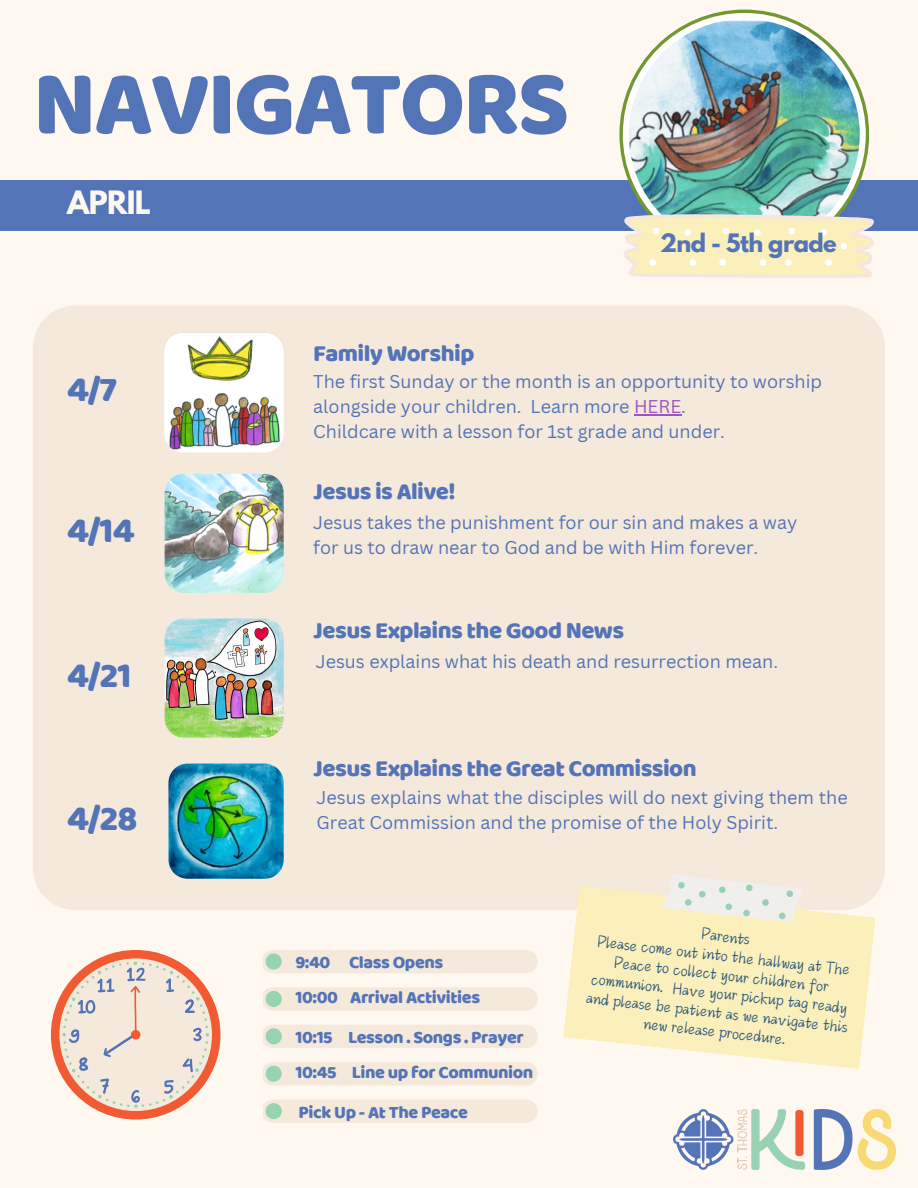
<style>
.page{position:relative;width:918px;height:1188px;background:#fff8f1}
.page>*{position:absolute;margin:0;border:0;box-sizing:border-box;transform-origin:0 0}
.t1{font:93.6px "Baloo Bhai";letter-spacing:-.025em;color:#5374b7}
.t2{font:36px "Baloo Bhai";color:#5374b7}
.t3{font:700 28.5px "League Spartan";letter-spacing:-.025em;color:#fff8f1}
.t4{font:24px "Baloo Bhai";letter-spacing:-.025em;color:#5374b7}
.t5{font:700 22.5px "League Spartan";letter-spacing:-.025em;color:#5374b7}
.t6{font:18.15px/19px "Canva Tickler";color:#2d597e;text-align:center}
.t7{font:18px/24.8px "Canva Sans";color:#5374b7}
.t8{font:18px/35.5px "Baloo Bhai";letter-spacing:-.025em;color:#5374b7}
.s1{color:#9d54bf}
</style>
<div class="page">
<div style="left:0;top:181px;width:918px;height:50px;background:#5374b7"></div>
<div style="left:33px;top:306px;width:852px;height:604px;background:#f5e9dc;border-radius:42px"></div>
<img style="left:164px;top:333px;width:120px;height:119px">
<img style="left:165px;top:474px;width:119px;height:119px">
<img style="left:168px;top:764px;width:116px;height:115px">
<img style="left:165px;top:619px;width:119px;height:119px">
<img style="left:674px;top:1110px;width:222px;height:59px">
<svg style="left:51px;top:950px;width:169px;height:170px"></svg>
<svg style="left:263px;top:950px;width:275px;height:173px;fill:#f5e9dc"></svg>
<svg style="left:266px;top:954px;width:16px;height:169px"></svg>
<svg style="left:563px;top:886px;width:313px;height:183px;fill:#fbefbb"></svg>
<svg style="left:662px;top:875px;width:142px;height:48px"></svg>
<hr style="left:634px;top:414px;width:47px;height:1px;background:#9d54bf">
<svg style="left:619px;top:10px;width:250px;height:249px;background:#7d9e40"></svg>
<div style="left:623px;top:13px;width:243px;height:243px;background:#fff;border-radius:50%"></div>
<img style="left:629px;top:19px;width:231px;height:231px;border-radius:50%">
<svg style="left:624px;top:214px;width:250px;height:64px;background:#f6ebc4"></svg>
<h1 class="t1" style="left:33px;top:46px;width:538px">NAVIGATORS</h1>
<h3 class="t3" style="left:67px;top:188px;width:85px">APRIL</h3>
<h2 class="t2" style="left:67px;top:368px;width:51px">4/7</h2>
<h2 class="t2" style="left:67px;top:508px;width:69px">4/14</h2>
<h2 class="t2" style="left:67px;top:653px;width:66px">4/21</h2>
<h2 class="t2" style="left:67px;top:796px;width:72px">4/28</h2>
<h3 class="t4" style="left:313px;top:338px;width:163px">Family Worship</h3>
<p class="t5" style="left:660px;top:232px;width:178px">2nd - 5th grade</p>
<p class="t7" style="left:313px;top:369px;width:510px">The first Sunday or the month is an opportunity to worship alongside your children. Learn more <span class="s1">HERE</span>.<br>Childcare with a lesson for 1st grade and under.</p>
<h3 class="t4" style="left:313px;top:477px;width:144px">Jesus is Alive!</h3>
<p class="t7" style="left:313px;top:510px;width:485px">Jesus takes the punishment for our sin and makes a way for us to draw near to God and be with Him forever.</p>
<h3 class="t4" style="left:313px;top:615px;width:312px">Jesus Explains the Good News</h3>
<p class="t7" style="left:316px;top:648px;width:464px">Jesus explains what his death and resurrection mean.</p>
<h3 class="t4" style="left:313px;top:754px;width:385px">Jesus Explains the Great Commission</h3>
<p class="t7" style="left:317px;top:784px;width:533px">Jesus explains what the disciples will do next giving them the<br>Great Commission and the promise of the Holy Spirit.</p>
<p class="t8" style="left:295px;top:944px;width:186px">9:40 Class Opens<br>10:00 Arrival Activities</p>
<p class="t8" style="left:295px;top:1019px;width:240px">10:15 Lesson . Songs . Prayer<br>10:45 Line up for Communion</p>
<p class="t8" style="left:299px;top:1094px;width:171px">Pick Up - At The Peace</p>
<p class="t6" style="left:620px;top:906px;width:218px;line-height:38.1px;rotate:6deg">Parents<br>Peace to collect your children for</p>
<p class="t6" style="left:598px;top:932px;width:256px;rotate:6deg">Please come out into the hallway at The</p>
<p class="t6" style="left:589px;top:970px;width:265px;rotate:6deg">communion. Have your pickup tag ready and please be patient as we navigate this new release procedure.</p>
</div>
